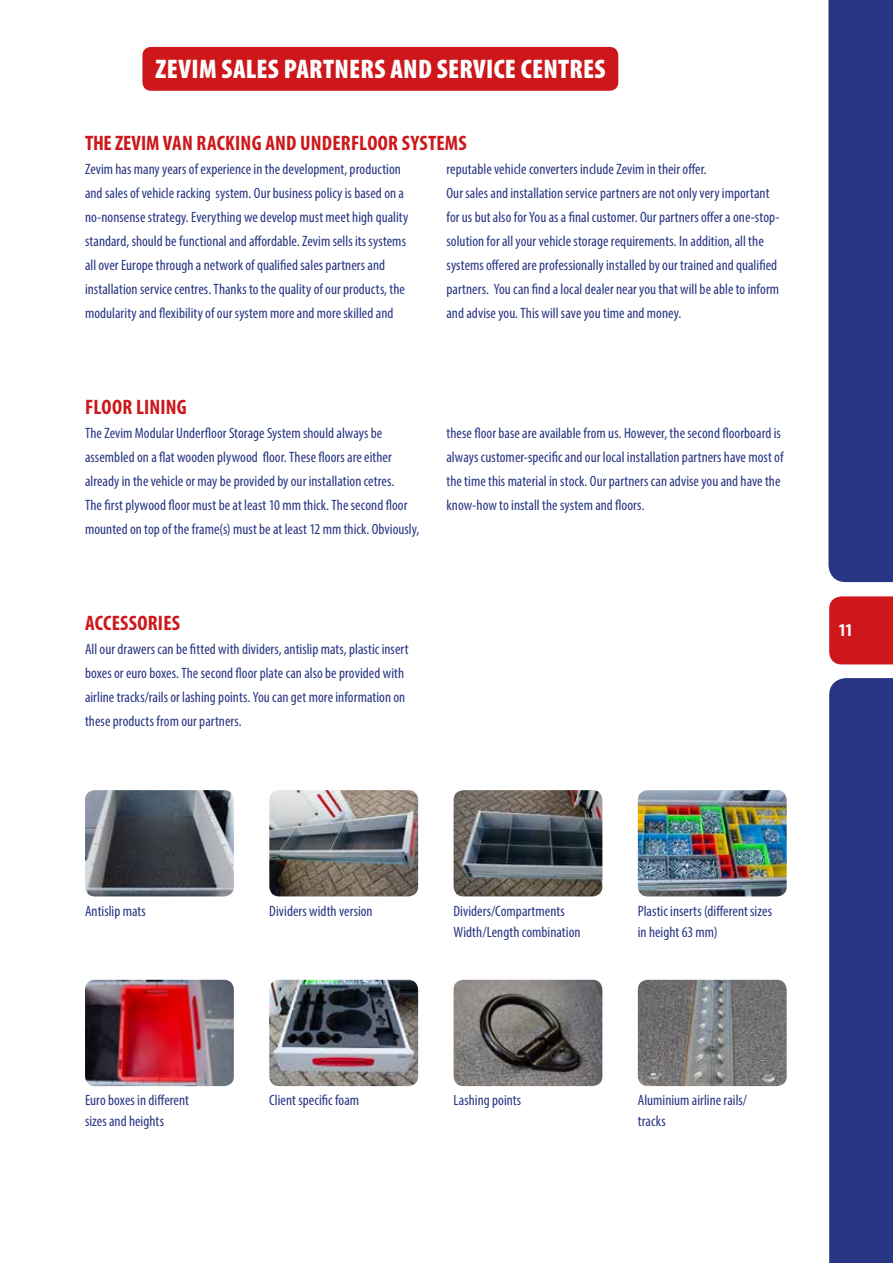
<style>
.page{position:relative;width:893px;height:1263px;background:#fff}
.page>*{position:absolute;margin:0;border:0;box-sizing:border-box;transform-origin:0 0}
.t1{font:900 condensed 27px "Myriad Pro";letter-spacing:.01em;color:#fff}
.t2{font:700 condensed 21px "Myriad Pro";letter-spacing:.01em;color:#cd171a}
.t3{font:700 condensed 18px "Myriad Pro";color:#fff}
.t4{font:condensed 15px/24px "Myriad Pro";letter-spacing:.005em;color:#283583}
</style>
<div class="page">
<div style="left:829px;top:596px;width:64px;height:68px;background:#cd171a"></div>
<img style="left:269px;top:980px;width:149px;height:106px">
<img style="left:454px;top:790px;width:148px;height:106px">
<img style="left:638px;top:790px;width:149px;height:106px">
<img style="left:269px;top:790px;width:149px;height:106px">
<img style="left:85px;top:790px;width:149px;height:106px">
<img style="left:454px;top:980px;width:148px;height:106px">
<img style="left:638px;top:980px;width:149px;height:106px">
<img style="left:85px;top:980px;width:149px;height:106px">
<div style="left:828px;top:0;width:65px;height:582px;background:#283583"></div>
<div style="left:829px;top:678px;width:64px;height:585px;background:#283583"></div>
<div style="left:142px;top:47px;width:476px;height:44px;background:#cd171a;border-radius:9px"></div>
<h1 class="t1" style="left:156px;top:52px;width:451px">ZEVIM SALES PARTNERS AND SERVICE CENTRES</h1>
<h2 class="t2" style="left:85px;top:130px;width:383px">THE ZEVIM VAN RACKING AND UNDERFLOOR SYSTEMS</h2>
<p class="t4" style="left:85px;top:157px;width:325px">Zevim has many years of experience in the development, production and sales of vehicle racking system. Our business policy is based on a no-nonsense strategy. Everything we develop must meet high quality standard, should be functional and affordable. Zevim sells its systems all over Europe through a network of qualified sales partners and installation service centres. Thanks to the quality of our products, the modularity and flexibility of our system more and more skilled and</p>
<p class="t4" style="left:446px;top:157px;width:335px">reputable vehicle converters include Zevim in their offer.<br>Our sales and installation service partners are not only very important for us but also for You as a final customer. Our partners offer a one-stop&shy;solution for all your vehicle storage requirements. In addition, all the systems offered are professionally installed by our trained and qualified partners. You can find a local dealer near you that will be able to inform and advise you. This will save you time and money.</p>
<h2 class="t2" style="left:85px;top:394px;width:103px">FLOOR LINING</h2>
<p class="t4" style="left:85px;top:421px;width:336px">The Zevim Modular Underfloor Storage System should always be assembled on a flat wooden plywood floor. These floors are either already in the vehicle or may be provided by our installation cetres.<br>The first plywood floor must be at least 10 mm thick. The second floor mounted on top of the frame(s) must be at least 12 mm thick. Obviously,</p>
<p class="t4" style="left:446px;top:421px;width:338px">these floor base are available from us. However, the second floorboard is always customer-specific and our local installation partners have most of the time this material in stock. Our partners can advise you and have the know-how to install the system and floors.</p>
<h2 class="t2" style="left:85px;top:610px;width:96px">ACCESSORIES</h2>
<p class="t4" style="left:85px;top:637px;width:325px">All our drawers can be fitted with dividers, antislip mats, plastic insert boxes or euro boxes. The second floor plate can also be provided with airline tracks/rails or lashing points. You can get more information on these products from our partners.</p>
<p class="t3" style="left:838px;top:618px;width:16px">11</p>
<p class="t4" style="left:85px;top:898px;width:62px">Antislip mats</p>
<p class="t4" style="left:269px;top:898px;width:105px">Dividers width version</p>
<p class="t4" style="left:454px;top:900px;width:128px;line-height:21px">Dividers/Compartments<br>Width/Length combination</p>
<p class="t4" style="left:638px;top:900px;width:136px;line-height:21px">Plastic inserts (different sizes in height 63 mm)</p>
<p class="t4" style="left:85px;top:1090px;width:105px;line-height:21px">Euro boxes in different sizes and heights</p>
<p class="t4" style="left:269px;top:1088px;width:91px">Client specific foam</p>
<p class="t4" style="left:454px;top:1088px;width:69px">Lashing points</p>
<p class="t4" style="left:638px;top:1090px;width:111px;line-height:21px">Aluminium airline rails/ tracks</p>
</div>
